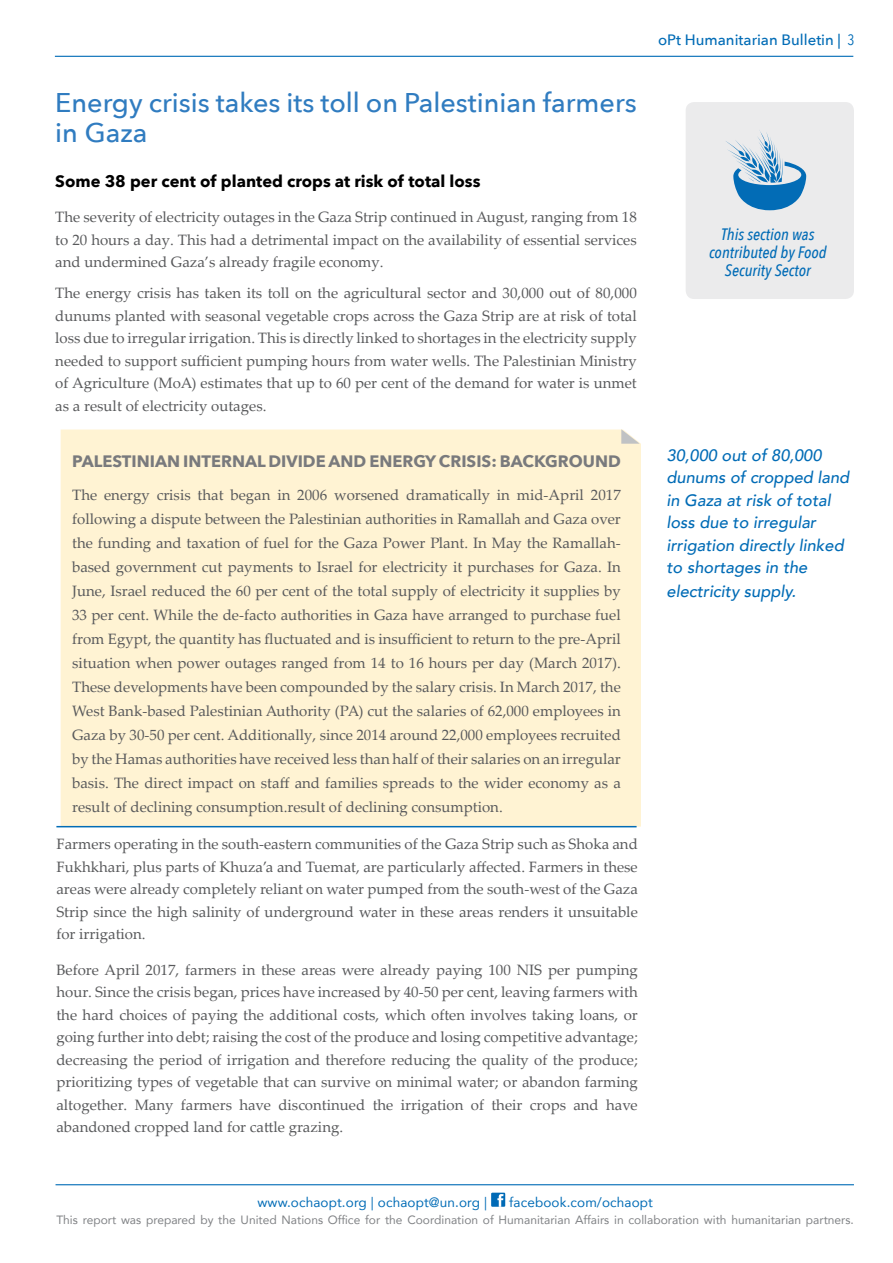
<style>
.page{position:relative;width:893px;height:1263px;background:#fff}
.page>*{position:absolute;margin:0;border:0;box-sizing:border-box;transform-origin:0 0}
.t1{font:500 27px/30px "Avenir Next";color:#307cc0}
.t2{font:italic 500 16.5px/22.5px "Avenir";color:#026cb6}
.t3{font:700 16.5px "Avenir Next";color:#797a7d}
.t4{font:italic 500 16.5px/18px "Avenir Next Condensed";color:#026cb6;text-align:center}
.t5{font:700 16.5px "Avenir Next";color:#000}
.t6{font:15px/22.5px "Palatino Linotype";color:#58595b;text-align:justify}
.t7{font:500 15px "Avenir Next";color:#026cb6}
.t8{font:13.5px "Avenir";letter-spacing:.01em;color:#026cb6}
.t9{font:12px "Avenir";color:#808285}
.s1{font-family:"Avenir Next Condensed";font-weight:400}
</style>
<div class="page">
<hr style="left:56px;top:1184px;width:798px;height:1px;background:#026cb6">
<hr style="left:55px;top:56px;width:798px;height:1px;background:#026cb6">
<div style="left:491px;top:1193px;width:14px;height:14px;background:#006ab6"></div>
<svg style="left:497px;top:1194px;width:7px;height:13px"></svg>
<div style="left:686px;top:102px;width:168px;height:197px;background:#ebebec;border-radius:9px"></div>
<svg style="left:726px;top:130px;width:80px;height:80px"></svg>
<div style="left:61px;top:429px;width:580px;height:397px;background:#fff3d3"></div>
<svg style="left:621px;top:429px;width:19px;height:15px"></svg>
<hr style="left:56px;top:826px;width:581px;height:1px;background:#026cb6">
<h1 class="t1" style="left:55px;top:87px;width:583px">Energy crisis takes its toll on Palestinian farmers in Gaza</h1>
<p class="t5" style="left:55px;top:166px;width:427px">Some 38 per cent of planted crops at risk of total loss</p>
<p class="t6" style="left:55px;top:205px;width:583px">The severity of electricity outages in the Gaza Strip continued in August, ranging from 18 to 20 hours a day. This had a detrimental impact on the availability of essential services and undermined Gaza’s already fragile economy.</p>
<p class="t6" style="left:55px;top:281px;width:583px">The energy crisis has taken its toll on the agricultural sector and 30,000 out of 80,000 dunums planted with seasonal vegetable crops across the Gaza Strip are at risk of total loss due to irregular irrigation. This is directly linked to shortages in the electricity supply needed to support sufficient pumping hours from water wells. The Palestinian Ministry of Agriculture (MoA) estimates that up to 60 per cent of the demand for water is unmet as a result of electricity outages.</p>
<p class="t3" style="left:72px;top:446px;width:550px">PALESTINIAN INTERNAL DIVIDE AND ENERGY CRISIS: BACKGROUND</p>
<p class="t6" style="left:72px;top:482px;width:550px;line-height:24px">The energy crisis that began in 2006 worsened dramatically in mid-April 2017 following a dispute between the Palestinian authorities in Ramallah and Gaza over the funding and taxation of fuel for the Gaza Power Plant. In May the Ramallah&shy;based government cut payments to Israel for electricity it purchases for Gaza. In June, Israel reduced the 60 per cent of the total supply of electricity it supplies by 33 per cent. While the de-facto authorities in Gaza have arranged to purchase fuel from Egypt, the quantity has fluctuated and is insufficient to return to the pre-April situation when power outages ranged from 14 to 16 hours per day (March 2017).<br>These developments have been compounded by the salary crisis. In March 2017, the West Bank-based Palestinian Authority (PA) cut the salaries of 62,000 employees in Gaza by 30-50 per cent. Additionally, since 2014 around 22,000 employees recruited by the Hamas authorities have received less than half of their salaries on an irregular basis. The direct impact on staff and families spreads to the wider economy as a result of declining consumption.result of declining consumption.</p>
<p class="t6" style="left:56px;top:832px;width:583px">Farmers operating in the south-eastern communities of the Gaza Strip such as Shoka and Fukhkhari, plus parts of Khuza’a and Tuemat, are particularly affected. Farmers in these areas were already completely reliant on water pumped from the south-west of the Gaza Strip since the high salinity of underground water in these areas renders it unsuitable for irrigation.</p>
<p class="t6" style="left:56px;top:958px;width:583px">Before April 2017, farmers in these areas were already paying 100 NIS per pumping hour. Since the crisis began, prices have increased by 40-50 per cent, leaving farmers with the hard choices of paying the additional costs, which often involves taking loans, or going further into debt; raising the cost of the produce and losing competitive advantage; decreasing the period of irrigation and therefore reducing the quality of the produce; prioritizing types of vegetable that can survive on minimal water; or abandon farming altogether. Many farmers have discontinued the irrigation of their crops and have abandoned cropped land for cattle grazing.</p>
<p class="t7" style="left:658px;top:27px;width:198px">oPt Humanitarian Bulletin | <span class="s1">3</span></p>
<p class="t4" style="left:709px;top:225px;width:119px">This section was contributed by Food<br>Security Sector</p>
<p class="t2" style="left:666px;top:444px;width:184px">30,000 out of 80,000 dunums of cropped land in Gaza at risk of total loss due to irregular irrigation directly linked to shortages in the</p>
<p class="t2" style="left:666px;top:581px;width:131px">electricity supply.</p>
<p class="t8" style="left:257px;top:1191px;width:231px">www.ochaopt.org | ochaopt@un.org |</p>
<p class="t8" style="left:509px;top:1191px;width:145px">facebook.com/ochaopt</p>
<p class="t9" style="left:56px;top:1210px;width:799px">This report was prepared by the United Nations Office for the Coordination of Humanitarian Affairs in collaboration with humanitarian partners.</p>
</div>
